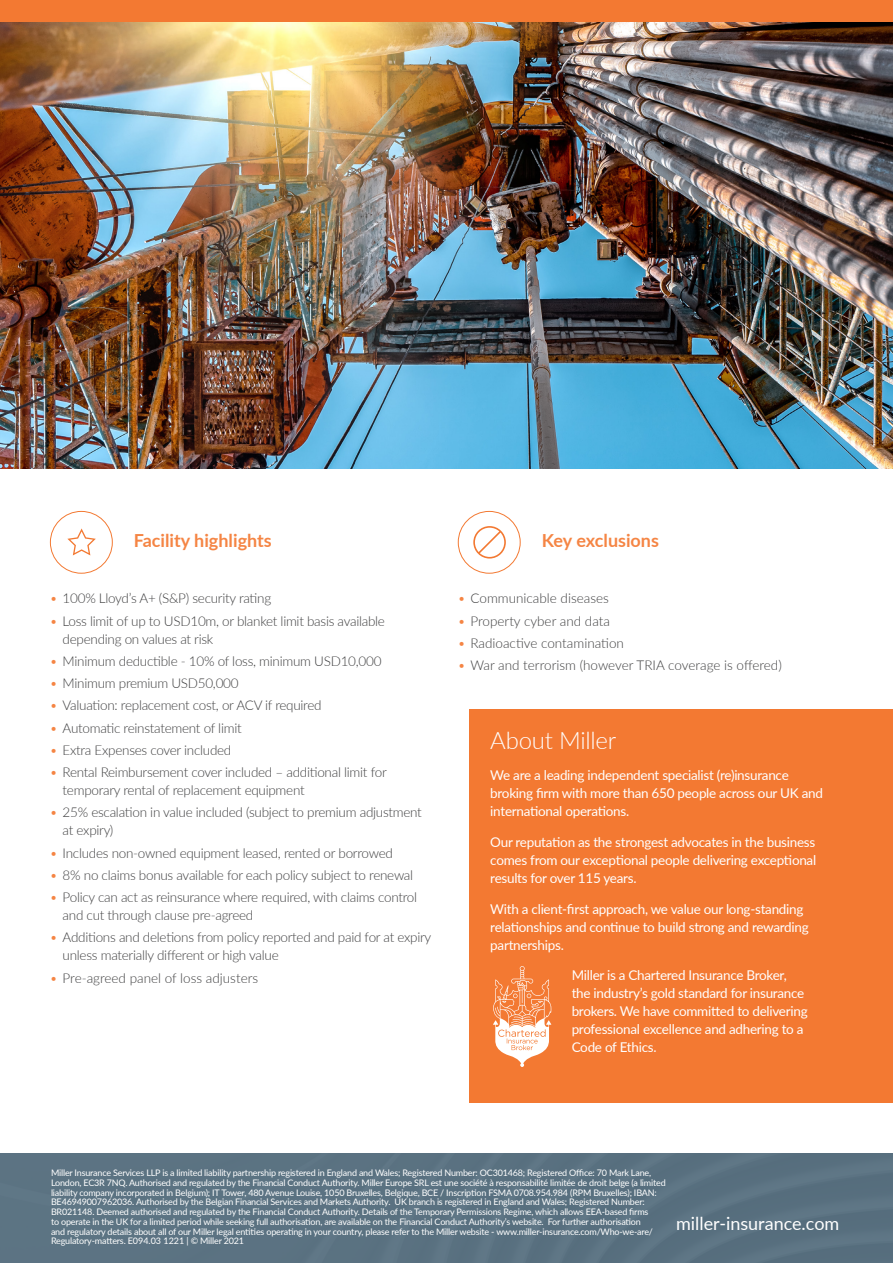
<style>
.page{position:relative;width:893px;height:1263px;background:#fff}
.page>*{position:absolute;margin:0;border:0;box-sizing:border-box;transform-origin:0 0}
.Heading_1__white{font:300 24px "Lato";letter-spacing:-.01em;color:#fff}
.Heading_2{font:700 18px "Lato";color:#f58544}
.Web_address{font:18px "Lato";color:#fff}
.t1{font:300 13.5px/18px "Lato";letter-spacing:-.02em;color:#3e3e3f}
.Body_copy__white{font:13.5px/18px "Lato";letter-spacing:-.02em;color:#fff}
.t2{font:300 13.5px "Lato";color:#3e3e3f}
.Disclaimer{font:9px/9.8px "Lato";letter-spacing:-.02em;color:#fff}
.s1{color:#f58544}
</style>
<div class="page">
<img style="left:0;top:21px;width:893px;height:447px">
<div style="left:0;top:1154px;width:893px;height:109px;background:#5b7282"></div>
<div style="left:0;top:0;width:893px;height:21px;background:#f37932"></div>
<svg style="left:50px;top:511px;width:63px;height:63px"></svg>
<svg style="left:458px;top:511px;width:63px;height:63px"></svg>
<div style="left:469px;top:709px;width:424px;height:394px;background:#f37932"></div>
<svg style="left:493px;top:966px;width:58px;height:101px"></svg>
<p class="Heading_2" style="left:134px;top:527px;width:140px">Facility highlights</p>
<p class="t1" style="left:50px;top:589px;width:223px"><span class="s1">•</span> 100% Lloyd’s A+ (S&amp;P) security rating</p>
<p class="t1" style="left:63px;top:611px;width:324px;text-indent:-13px"><span class="s1">•</span> Loss limit of up to USD10m, or blanket limit basis available depending on values at risk</p>
<p class="t1" style="left:50px;top:651px;width:333px"><span class="s1">•</span> Minimum deductible - 10% of loss, minimum USD10,000</p>
<p class="t1" style="left:50px;top:674px;width:190px"><span class="s1">•</span> Minimum premium USD50,000</p>
<p class="t1" style="left:50px;top:696px;width:273px"><span class="s1">•</span> Valuation: replacement cost, or ACV if required</p>
<p class="t1" style="left:50px;top:718px;width:193px"><span class="s1">•</span> Automatic reinstatement of limit</p>
<p class="t1" style="left:50px;top:740px;width:183px"><span class="s1">•</span> Extra Expenses cover included</p>
<p class="t1" style="left:63px;top:763px;width:326px;text-indent:-13px"><span class="s1">•</span> Rental Reimbursement cover included – additional limit for temporary rental of replacement equipment</p>
<p class="t1" style="left:63px;top:803px;width:361px;text-indent:-13px"><span class="s1">•</span> 25% escalation in value included (subject to premium adjustment at expiry)</p>
<p class="t1" style="left:50px;top:843px;width:344px"><span class="s1">•</span> Includes non-owned equipment leased, rented or borrowed</p>
<p class="t1" style="left:50px;top:865px;width:365px"><span class="s1">•</span> 8% no claims bonus available for each policy subject to renewal</p>
<p class="t1" style="left:63px;top:888px;width:356px;text-indent:-13px"><span class="s1">•</span> Policy can act as reinsurance where required, with claims control and cut through clause pre-agreed</p>
<p class="t1" style="left:63px;top:928px;width:370px;text-indent:-13px"><span class="s1">•</span> Additions and deletions from policy reported and paid for at expiry unless materially different or high value</p>
<p class="t2" style="left:50px;top:968px;width:210px"><span class="s1">•</span> Pre-agreed panel of loss adjusters</p>
<p class="Heading_2" style="left:542px;top:527px;width:119px">Key exclusions</p>
<p class="t2" style="left:458px;top:589px;width:153px"><span class="s1">•</span> Communicable diseases</p>
<p class="t2" style="left:458px;top:611px;width:154px"><span class="s1">•</span> Property cyber and data</p>
<p class="t2" style="left:458px;top:633px;width:168px"><span class="s1">•</span> Radioactive contamination</p>
<p class="t2" style="left:458px;top:656px;width:326px"><span class="s1">•</span> War and terrorism (however TRIA coverage is offered)</p>
<p class="Heading_1__white" style="left:490px;top:724px;width:128px">About Miller</p>
<p class="Body_copy__white" style="left:490px;top:765px;width:334px">We are a leading independent specialist (re)insurance broking firm with more than 650 people across our UK and international operations.</p>
<p class="Body_copy__white" style="left:490px;top:832px;width:327px;text-align:justify">Our reputation as the strongest advocates in the business comes from our exceptional people delivering exceptional results for over 115 years.</p>
<p class="Body_copy__white" style="left:490px;top:899px;width:320px">With a client-first approach, we value our long-standing relationships and continue to build strong and rewarding partnerships.</p>
<p class="Body_copy__white" style="left:572px;top:966px;width:238px">Miller is a Chartered Insurance Broker, the industry’s gold standard for insurance brokers. We have committed to delivering professional excellence and adhering to a Code of Ethics.</p>
<p class="Disclaimer" style="left:51px;top:1167px;width:616px">Miller Insurance Services LLP is a limited liability partnership registered in England and Wales; Registered Number: OC301468; Registered Office: 70 Mark Lane, London, EC3R 7NQ. Authorised and regulated by the Financial Conduct Authority. Miller Europe SRL est une société à responsabilité limitée de droit belge (a limited liability company incorporated in Belgium); IT Tower, 480 Avenue Louise, 1050 Bruxelles, Belgique, BCE / Inscription FSMA 0708.954.984 (RPM Bruxelles); IBAN:<br>BE46949007962036. Authorised by the Belgian Financial Services and Markets Authority. UK branch is registered in England and Wales; Registered Number:<br>BR021148. Deemed authorised and regulated by the Financial Conduct Authority. Details of the Temporary Permissions Regime, which allows EEA-based firms<br>to operate in the UK for a limited period while seeking full authorisation, are available on the Financial Conduct Authority’s website. For further authorisation<br>and regulatory details about all of our Miller legal entities operating in your country, please refer to the Miller website - www.miller-insurance.com/Who-we-are/ Regulatory-matters. E094.03 1221 | © Miller 2021</p>
<p class="Web_address" style="left:676px;top:1210px;width:165px">miller-insurance.com</p>
</div>
